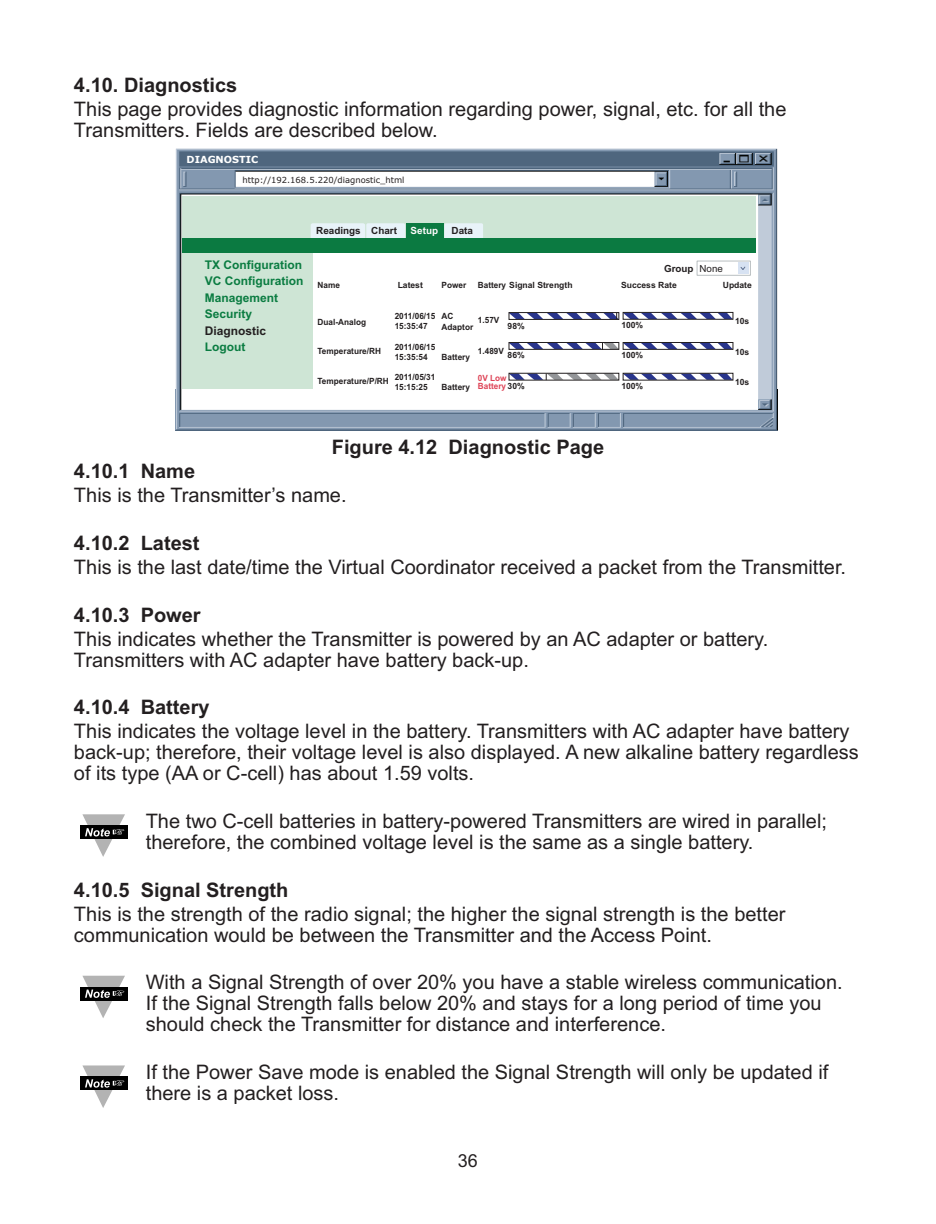
<style>
.page{position:relative;width:936px;height:1224px;background:#fff}
.page>*{position:absolute;margin:0;border:0;box-sizing:border-box;transform-origin:0 0}
.t1{font:20px/21px "Arial";color:#231f20}
.t2{font:700 20px "Arial";color:#231f20}
.t3{font:18px "Arial";color:#231f20}
.t4{font:700 12px/16.4px "Arial";color:#0a7c41}
.t5{font:700 12px "Arial";color:#231f20}
.t6{font:700 9.8px "Arial";color:#231f20}
.t7{font:700 9.8px "Verdana";color:#fff}
.t8{font:700 9.8px "Arial";color:#fefbfc}
.t9{font:700 8.6px/9.8px "Arial";color:#231f20;scale:.96 1}
.t10{font:700 8.6px "Arial";color:#231f20}
.t11{font:700 8.6px "Arial";color:#231f20;scale:.95 1}
.t12{font:700 8.6px/8.2px "Arial";color:#de4457;scale:.95 1}
.t13{font:8.4px "Verdana";color:#231f20}
.s1{font-weight:400}
.s2{color:#231f20}
</style>
<div class="page">
<div style="left:80px;top:826px;width:48px;height:13px;background:#000"></div>
<svg style="left:82px;top:814px;width:43px;height:43px"></svg>
<div style="left:80px;top:987px;width:48px;height:13px;background:#000"></div>
<svg style="left:82px;top:976px;width:43px;height:42px"></svg>
<div style="left:80px;top:1077px;width:48px;height:13px;background:#000"></div>
<svg style="left:82px;top:1065px;width:43px;height:43px"></svg>
<img style="left:176px;top:149px;width:601px;height:241px">
<div style="left:183px;top:196px;width:573px;height:45px;background:#cee5d5"></div>
<div style="left:311px;top:223px;width:54px;height:24px;background:#e8f3f9;border-radius:2px"></div>
<div style="left:366px;top:223px;width:39px;height:24px;background:#e8f3f9;border-radius:2px"></div>
<div style="left:444px;top:223px;width:39px;height:24px;background:#e8f3f9;border-radius:2px"></div>
<div style="left:183px;top:253px;width:130px;height:137px;background:#cee5d5"></div>
<div style="left:183px;top:238px;width:573px;height:15px;background:#0b7a41"></div>
<svg style="left:175px;top:410px;width:603px;height:21px"></svg>
<div style="left:406px;top:223px;width:37px;height:16px;background:#0b7a41"></div>
<img style="left:176px;top:390px;width:601px;height:40px">
<svg style="left:511px;top:344px;width:92px;height:4px"></svg>
<img style="left:603px;top:344px;width:14px;height:4px">
<div style="left:509px;top:342px;width:110px;height:8px;border:1px solid #231f20"></div>
<div style="left:509px;top:312px;width:110px;height:8px;border:1px solid #231f20"></div>
<svg style="left:509px;top:312px;width:222px;height:7px"></svg>
<div style="left:623px;top:312px;width:110px;height:8px;border:1px solid #231f20"></div>
<svg style="left:625px;top:344px;width:106px;height:4px"></svg>
<div style="left:623px;top:342px;width:110px;height:8px;border:1px solid #231f20"></div>
<svg style="left:625px;top:375px;width:106px;height:4px"></svg>
<div style="left:623px;top:373px;width:110px;height:8px;border:1px solid #231f20"></div>
<img style="left:585px;top:375px;width:32px;height:4px">
<img style="left:566px;top:375px;width:17px;height:4px">
<img style="left:547px;top:375px;width:16px;height:4px">
<svg style="left:511px;top:375px;width:36px;height:4px"></svg>
<div style="left:509px;top:373px;width:110px;height:8px;border:1px solid #231f20"></div>
<div style="left:697px;top:261px;width:54px;height:15px;border:1px solid #bac0c2"></div>
<div style="left:738px;top:263px;width:10px;height:11px;background:#d7e2f2"></div>
<svg style="left:740px;top:266px;width:6px;height:4px"></svg>
<p class="t2" style="left:74px;top:77px;width:165px">4.10. Diagnostics</p>
<p class="t1" style="left:74px;top:100px;width:714px">This page provides diagnostic information regarding power, signal, etc. for all the<br>Transmitters. Fields are described below.</p>
<p class="t7" style="left:187px;top:152px;width:73px">DIAGNOSTIC</p>
<p class="t13" style="left:243px;top:174px;width:164px">http://192.168.5.220/diagnostic_html</p>
<p class="t4" style="left:205px;top:258px;width:100px">TX Configuration<br>VC Configuration<br>Management<br>Security</p>
<p class="t5" style="left:205px;top:326px;width:63px">Diagnostic</p>
<p class="t4" style="left:205px;top:340px;width:42px">Logout</p>
<p class="t6" style="left:316px;top:227px;width:82px">Readings Chart</p>
<p class="t8" style="left:411px;top:227px;width:29px">Setup</p>
<p class="t6" style="left:452px;top:227px;width:23px">Data</p>
<p class="t6" style="left:664px;top:265px;width:60px">Group <span class="s1">None</span></p>
<p class="t10" style="left:398px;top:282px;width:27px">Latest</p>
<p class="t10" style="left:723px;top:282px;width:31px">Update</p>
<p class="t9" style="left:395px;top:312px;width:44px">2011/06/15<br>15:35:47</p>
<p class="t9" style="left:395px;top:343px;width:44px">2011/06/15<br>15:35:54</p>
<p class="t9" style="left:395px;top:373px;width:44px">2011/05/31<br>15:15:25</p>
<p class="t11" style="left:478px;top:282px;width:101px">Battery Signal Strength</p>
<p class="t11" style="left:478px;top:317px;width:24px">1.57V</p>
<p class="t11" style="left:478px;top:348px;width:29px">1.489V</p>
<p class="t12" style="left:478px;top:374px;width:51px">0V Low<br>Battery <span class="s2">30%</span></p>
<p class="t10" style="left:621px;top:282px;width:57px">Success Rate</p>
<p class="t9" style="left:318px;top:281px;width:25px">Name</p>
<p class="t9" style="left:318px;top:318px;width:52px">Dual-Analog</p>
<p class="t9" style="left:318px;top:347px;width:68px">Temperature/RH</p>
<p class="t9" style="left:318px;top:377px;width:76px">Temperature/P/RH</p>
<p class="t9" style="left:442px;top:281px;width:27px">Power</p>
<p class="t9" style="left:442px;top:311px;width:34px;line-height:11.2px">AC<br>Adaptor</p>
<p class="t9" style="left:442px;top:353px;width:31px">Battery</p>
<p class="t9" style="left:442px;top:383px;width:31px">Battery</p>
<p class="t10" style="left:735px;top:318px;width:16px">10s</p>
<p class="t10" style="left:508px;top:322px;width:19px">98%</p>
<p class="t10" style="left:621px;top:322px;width:23px">100%</p>
<p class="t10" style="left:621px;top:352px;width:23px">100%</p>
<p class="t10" style="left:621px;top:383px;width:23px">100%</p>
<p class="t10" style="left:735px;top:348px;width:16px">10s</p>
<p class="t10" style="left:508px;top:352px;width:19px">86%</p>
<p class="t10" style="left:735px;top:378px;width:16px">10s</p>
<p class="t2" style="left:332px;top:440px;width:274px">Figure 4.12 Diagnostic Page</p>
<p class="t2" style="left:74px;top:464px;width:123px">4.10.1 Name</p>
<p class="t1" style="left:74px;top:487px;width:274px">This is the Transmitter’s name.</p>
<p class="t2" style="left:74px;top:536px;width:127px">4.10.2 Latest</p>
<p class="t1" style="left:74px;top:558px;width:774px">This is the last date/time the Virtual Coordinator received a packet from the Transmitter.</p>
<p class="t2" style="left:74px;top:607px;width:128px">4.10.3 Power</p>
<p class="t1" style="left:74px;top:630px;width:696px">This indicates whether the Transmitter is powered by an AC adapter or battery.<br>Transmitters with AC adapter have battery back-up.</p>
<p class="t2" style="left:74px;top:700px;width:137px">4.10.4 Battery</p>
<p class="t1" style="left:74px;top:723px;width:786px">This indicates the voltage level in the battery. Transmitters with AC adapter have battery back-up; therefore, their voltage level is also displayed. A new alkaline battery regardless of its type (AA or C-cell) has about 1.59 volts.</p>
<p class="t1" style="left:146px;top:812px;width:683px">The two C-cell batteries in battery-powered Transmitters are wired in parallel; therefore, the combined voltage level is the same as a single battery.</p>
<p class="t2" style="left:74px;top:882px;width:216px">4.10.5 Signal Strength</p>
<p class="t1" style="left:74px;top:905px;width:713px">This is the strength of the radio signal; the higher the signal strength is the better communication would be between the Transmitter and the Access Point.</p>
<p class="t1" style="left:146px;top:974px;width:698px">With a Signal Strength of over 20% you have a stable wireless communication.<br>If the Signal Strength falls below 20% and stays for a long period of time you should check the Transmitter for distance and interference.</p>
<p class="t1" style="left:146px;top:1064px;width:684px">If the Power Save mode is enabled the Signal Strength will only be updated if there is a packet loss.</p>
<p class="t3" style="left:458px;top:1154px;width:22px">36</p>
</div>
